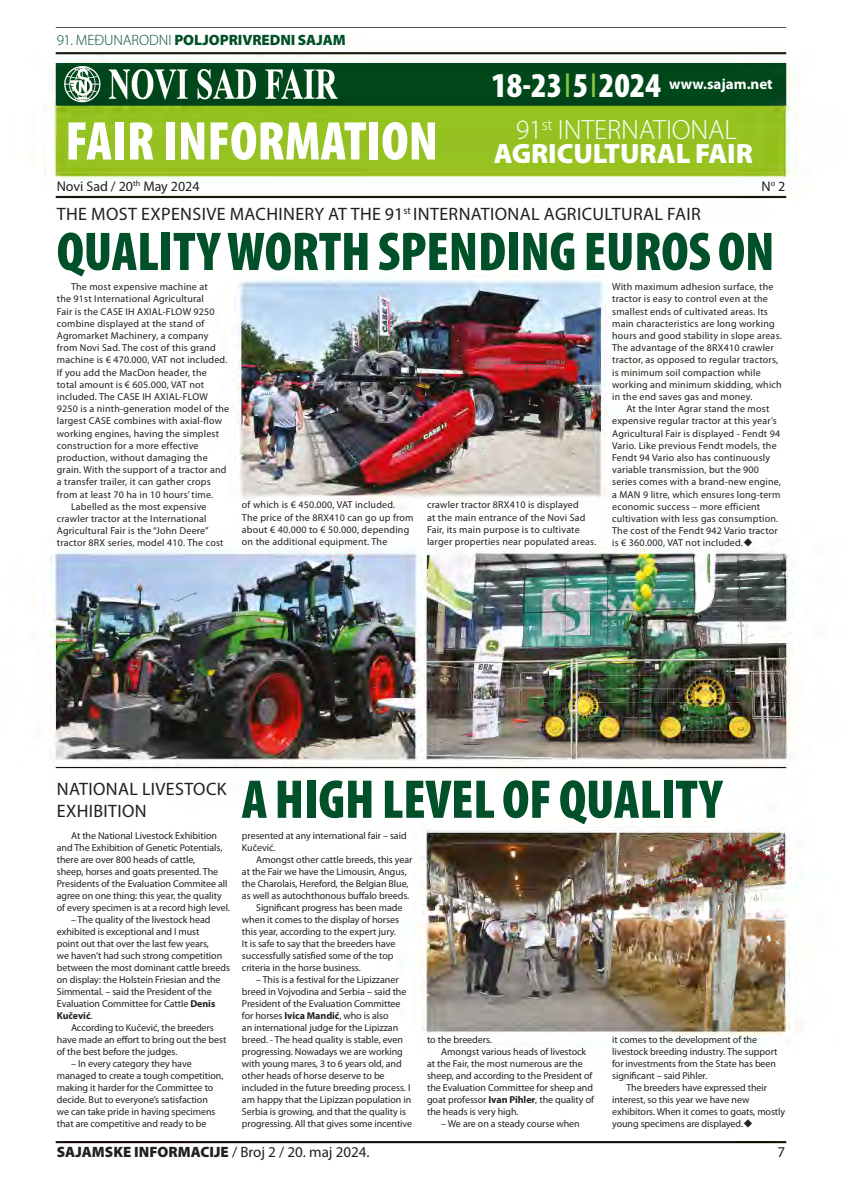
<style>
.page{position:relative;width:842px;height:1191px;background:#fff}
.page>*{position:absolute;margin:0;border:0;box-sizing:border-box;transform-origin:0 0}
.t1{font:900 condensed 55px "Myriad Pro";letter-spacing:-.005em;color:#005029}
.t2{font:900 condensed 55px "Myriad Pro";color:#fff}
.t3{font:900 condensed 35px "Myriad Pro";color:#fff}
.t4{font:900 28px/24px "Myriad Pro";letter-spacing:-.005em;color:#fff;text-align:center}
.t5{font:18px/21.6px "Myriad Pro";letter-spacing:.02em;color:#231f20}
.t6{font:900 15px "Myriad Pro";color:#231f20}
.t7{font:900 15px "Myriad Pro";letter-spacing:-.005em;color:#005029}
.t8{font:700 15px "Myriad Pro";color:#fff}
.t9{font:15px "Myriad Pro";color:#231f20}
.t10{font:14px "Myriad Pro";color:#231f20}
.t11{font:10px/12px "Myriad Pro";letter-spacing:-.005em;color:#231f20}
.t12{font:10px/12.2px "Myriad Pro";letter-spacing:.02em;color:#231f20}
.t13{font:700 10px "Myriad Pro";letter-spacing:-.01em;color:#231f20}
.s1{font-weight:300}
.s2{font-weight:400;color:#8bc63e}
.s3{font-weight:700}
.s4{font-weight:400}
</style>
<div class="page">
<img style="left:32px;top:27px;width:768px;height:1117px">
<h3 class="t7" style="left:57px;top:31px;width:291px"><span class="s1">91. MEĐUNARODNI</span> POLJOPRIVREDNI SAJAM</h3>
<h1 class="t2" style="left:65px;top:111px;width:374px">FAIR INFORMATION</h1>
<h2 class="t3" style="left:491px;top:65px;width:171px">18-23<span class="s2">I</span>5<span class="s2">I</span>2024</h2>
<h3 class="t4" style="left:494px;top:118px;width:261px"><span class="s1">91</span><sup>st</sup> <span class="s1">INTERNATIONAL<br></span>AGRICULTURAL FAIR</h3>
<h3 class="t8" style="left:669px;top:76px;width:105px">www.sajam.net</h3>
<h3 class="t10" style="left:57px;top:178px;width:144px">Novi Sad / 20<sup>th</sup> May 2024</h3>
<h3 class="t10" style="left:761px;top:178px;width:25px">N<sup>o</sup> 2</h3>
<h1 class="t1" style="left:57px;top:221px;width:719px">QUALITY WORTH SPENDING EUROS ON</h1>
<h3 class="t5" style="left:57px;top:204px;width:645px">THE MOST EXPENSIVE MACHINERY AT THE 91<sup>st</sup> INTERNATIONAL AGRICULTURAL FAIR</h3>
<p class="t12" style="left:71px;top:281px;width:138px">The most expensive machine at</p>
<p class="t12" style="left:57px;top:293px;width:149px">the 91st International Agricultural</p>
<p class="t12" style="left:57px;top:305px;width:159px">Fair is the CASE IH AXIAL-FLOW 9250</p>
<p class="t12" style="left:57px;top:317px;width:149px">combine displayed at the stand of</p>
<p class="t12" style="left:57px;top:330px;width:153px">Agromarket Machinery, a company</p>
<p class="t12" style="left:57px;top:342px;width:161px">from Novi Sad. The cost of this grand</p>
<p class="t12" style="left:57px;top:354px;width:172px">machine is € 470.000, VAT not included.</p>
<p class="t12" style="left:57px;top:366px;width:151px">If you add the MacDon header, the</p>
<p class="t12" style="left:57px;top:378px;width:149px">total amount is € 605.000, VAT not</p>
<p class="t12" style="left:57px;top:391px;width:153px">included. The CASE IH AXIAL-FLOW</p>
<p class="t12" style="left:57px;top:403px;width:174px">9250 is a ninth-generation model of the</p>
<p class="t12" style="left:57px;top:415px;width:167px">largest CASE combines with axial-flow</p>
<p class="t12" style="left:57px;top:427px;width:164px">working engines, having the simplest</p>
<p class="t12" style="left:57px;top:439px;width:143px">construction for a more effective</p>
<p class="t12" style="left:57px;top:452px;width:152px">production, without damaging the</p>
<p class="t12" style="left:57px;top:464px;width:171px">grain. With the support of a tractor and</p>
<p class="t12" style="left:57px;top:476px;width:155px">a transfer trailer, it can gather crops</p>
<p class="t12" style="left:57px;top:488px;width:158px">from at least 70 ha in 10 hours’ time.</p>
<p class="t12" style="left:71px;top:500px;width:137px">Labelled as the most expensive</p>
<p class="t12" style="left:57px;top:513px;width:151px">crawler tractor at the International</p>
<p class="t12" style="left:57px;top:525px;width:153px">Agricultural Fair is the “John Deere”</p>
<p class="t12" style="left:57px;top:537px;width:168px">tractor 8RX series, model 410. The cost</p>
<p class="t12" style="left:242px;top:499px;width:173px">of which is € 450.000, VAT included.<br>The price of the 8RX410 can go up from about € 40.000 to € 50.000, depending on the additional equipment. The</p>
<p class="t12" style="left:427px;top:499px;width:171px">crawler tractor 8RX410 is displayed<br>at the main entrance of the Novi Sad Fair, its main purpose is to cultivate larger properties near populated areas.</p>
<p class="t12" style="left:612px;top:281px;width:171px">With maximum adhesion surface, the tractor is easy to control even at the smallest ends of cultivated areas. Its main characteristics are long working hours and good stability in slope areas.<br>The advantage of the 8RX410 crawler tractor, as opposed to regular tractors, is minimum soil compaction while working and minimum skidding, which in the end saves gas and money.</p>
<p class="t12" style="left:612px;top:403px;width:170px;text-indent:14px">At the Inter Agrar stand the most expensive regular tractor at this year’s Agricultural Fair is displayed - Fendt 94<br>Vario. Like previous Fendt models, the Fendt 94 Vario also has continuously variable transmission, but the 900 series comes with a brand-new engine, a MAN 9 litre, which ensures long-term economic success – more efficient cultivation with less gas consumption.<br>The cost of the Fendt 942 Vario tractor is € 360.000, VAT not included.◆</p>
<h3 class="t5" style="left:57px;top:778px;width:171px">NATIONAL LIVESTOCK<br>EXHIBITION</h3>
<p class="t11" style="left:57px;top:830px;width:175px;text-indent:14px">At the National Livestock Exhibition and The Exhibition of Genetic Potentials, there are over 800 heads of cattle,<br>sheep, horses and goats presented. The Presidents of the Evaluation Commitee all agree on one thing: this year, the quality of every specimen is at a record high level.</p>
<p class="t11" style="left:71px;top:914px;width:141px">– The quality of the livestock head</p>
<p class="t11" style="left:57px;top:926px;width:144px">exhibited is exceptional and I must</p>
<p class="t11" style="left:57px;top:938px;width:154px">point out that over the last few years,</p>
<p class="t11" style="left:57px;top:950px;width:167px">we haven’t had such strong competition</p>
<p class="t11" style="left:57px;top:962px;width:175px">between the most dominant cattle breeds</p>
<p class="t11" style="left:57px;top:974px;width:165px">on display: the Holstein Friesian and the</p>
<p class="t11" style="left:57px;top:986px;width:156px">Simmental. – said the President of the</p>
<p class="t11" style="left:57px;top:998px;width:160px">Evaluation Committee for Cattle <span class="s3">Denis</span></p>
<p class="t13" style="left:57px;top:1010px;width:37px">Kučević<span class="s4">.</span></p>
<p class="t11" style="left:71px;top:1022px;width:144px">According to Kučević, the breeders</p>
<p class="t11" style="left:57px;top:1034px;width:171px">have made an effort to bring out the best</p>
<p class="t11" style="left:57px;top:1046px;width:122px">of the best before the judges.</p>
<p class="t11" style="left:57px;top:1058px;width:168px;text-indent:14px">– In every category they have managed to create a tough competition, making it harder for the Committee to decide. But to everyone’s satisfaction<br>we can take pride in having specimens that are competitive and ready to be</p>
<h1 class="t1" style="left:242px;top:769px;width:482px">A HIGH LEVEL OF QUALITY</h1>
<p class="t11" style="left:242px;top:830px;width:166px">presented at any international fair – said<br>Kučević.</p>
<p class="t11" style="left:256px;top:854px;width:158px">Amongst other cattle breeds, this year</p>
<p class="t11" style="left:242px;top:866px;width:166px">at the Fair we have the Limousin, Angus,</p>
<p class="t11" style="left:242px;top:878px;width:168px">the Charolais, Hereford, the Belgian Blue,</p>
<p class="t11" style="left:242px;top:890px;width:169px">as well as autochthonous buffalo breeds.</p>
<p class="t11" style="left:256px;top:902px;width:148px">Significant progress has been made</p>
<p class="t11" style="left:242px;top:914px;width:159px">when it comes to the display of horses</p>
<p class="t11" style="left:242px;top:926px;width:156px">this year, according to the expert jury.</p>
<p class="t11" style="left:242px;top:938px;width:155px">It is safe to say that the breeders have</p>
<p class="t11" style="left:242px;top:950px;width:153px">successfully satisfied some of the top</p>
<p class="t11" style="left:242px;top:962px;width:120px">criteria in the horse business.</p>
<p class="t11" style="left:242px;top:974px;width:172px;text-indent:14px">– This is a festival for the Lipizzaner breed in Vojvodina and Serbia – said the President of the Evaluation Committee for horses <span class="s3">Ivica Mandić</span>, who is also<br>an international judge for the Lipizzan breed. - The head quality is stable, even progressing. Nowadays we are working with young mares, 3 to 6 years old, and other heads of horse deserve to be included in the future breeding process. I am happy that the Lipizzan population in Serbia is growing, and that the quality is progressing. All that gives some incentive</p>
<p class="t11" style="left:427px;top:1034px;width:66px">to the breeders.</p>
<p class="t11" style="left:441px;top:1046px;width:147px">Amongst various heads of livestock</p>
<p class="t11" style="left:427px;top:1058px;width:157px">at the Fair, the most numerous are the</p>
<p class="t11" style="left:427px;top:1070px;width:167px">sheep, and according to the President of</p>
<p class="t11" style="left:427px;top:1082px;width:167px">the Evaluation Committee for sheep and</p>
<p class="t11" style="left:427px;top:1094px;width:168px">goat professor <span class="s3">Ivan Pihler</span>, the quality of</p>
<p class="t11" style="left:427px;top:1106px;width:93px">the heads is very high.</p>
<p class="t11" style="left:441px;top:1118px;width:140px">– We are on a steady course when</p>
<p class="t11" style="left:612px;top:1034px;width:167px">it comes to the development of the livestock breeding industry. The support for investments from the State has been significant – said Pihler.</p>
<p class="t11" style="left:612px;top:1082px;width:175px;text-indent:14px">The breeders have expressed their interest, so this year we have new exhibitors. When it comes to goats, mostly young specimens are displayed.◆</p>
<h3 class="t6" style="left:57px;top:1143px;width:314px">SAJAMSKE INFORMACIJE <span class="s4">/ Broj 2 / 20. maj 2024.</span></h3>
<h3 class="t9" style="left:778px;top:1143px;width:9px">7</h3>
</div>
